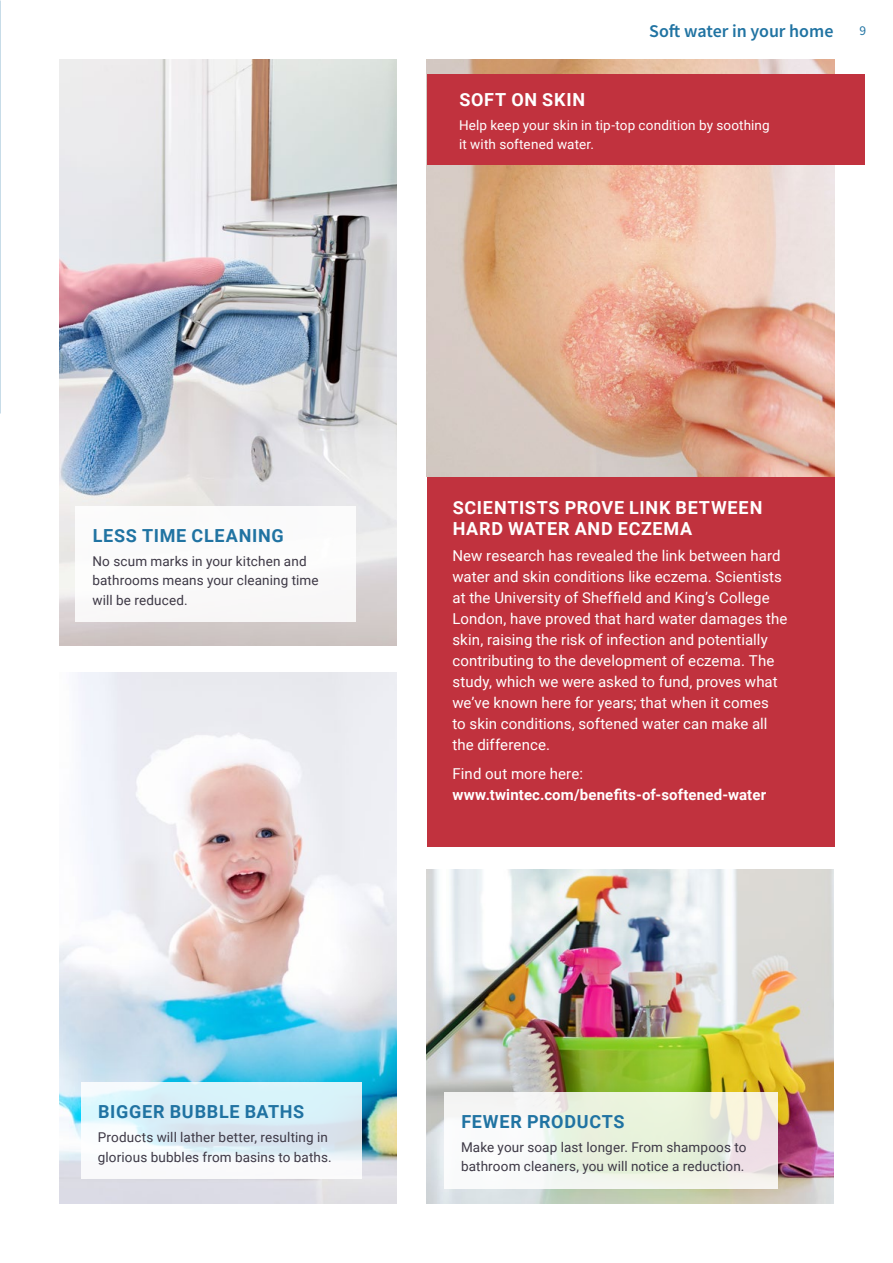
<style>
.page{position:relative;width:893px;height:1263px;background:#fff}
.page>*{position:absolute;margin:0;border:0;box-sizing:border-box;transform-origin:0 0}
.t1{font:700 18px/21px "Roboto";letter-spacing:.04em;color:#fff}
.t2{font:700 18px "Roboto";letter-spacing:.04em;color:#2073a2}
.t3{font:600 18px "Source Sans Pro";letter-spacing:-.005em;color:#2073a2}
.t4{font:15px/21px "Roboto";letter-spacing:.005em;color:#fff}
.t5{font:700 15px "Roboto";letter-spacing:.01em;color:#fff}
.t6{font:13.5px/19.5px "Roboto";letter-spacing:.01em;color:#3d3845}
.t7{font:13.5px/19.5px "Roboto";letter-spacing:.01em;color:#fff}
.t8{font:13.5px "Source Sans Pro";color:#2073a2}
</style>
<div class="page">
<div style="left:427px;top:476px;width:407px;height:371px;background:#c1323e"></div>
<img style="left:60px;top:673px;width:337px;height:530px">
<img style="left:427px;top:869px;width:406px;height:334px">
<img style="left:427px;top:60px;width:407px;height:416px">
<img style="left:60px;top:60px;width:337px;height:586px">
<div style="left:75px;top:506px;width:281px;height:116px;background:#fff"></div>
<svg style="left:81px;top:1082px;width:280px;height:96px"></svg>
<svg style="left:444px;top:1092px;width:334px;height:96px"></svg>
<div style="left:427px;top:74px;width:438px;height:91px;background:#c1323e"></div>
<p class="t3" style="left:649px;top:19px;width:186px">Soft water in your home</p>
<p class="t8" style="left:859px;top:22px;width:8px">9</p>
<p class="t1" style="left:459px;top:88px;width:127px">SOFT ON SKIN</p>
<p class="t7" style="left:459px;top:115px;width:312px">Help keep your skin in tip-top condition by soothing it with softened water.</p>
<p class="t2" style="left:93px;top:523px;width:192px">LESS TIME CLEANING</p>
<p class="t6" style="left:92px;top:551px;width:228px">No scum marks in your kitchen and bathrooms means your cleaning time will be reduced.</p>
<p class="t2" style="left:98px;top:1099px;width:208px">BIGGER BUBBLE BATHS</p>
<p class="t6" style="left:98px;top:1127px;width:235px">Products will lather better, resulting in glorious bubbles from basins to baths.</p>
<p class="t1" style="left:453px;top:497px;width:311px">SCIENTISTS PROVE LINK BETWEEN<br>HARD WATER AND ECZEMA</p>
<p class="t4" style="left:452px;top:544px;width:336px">New research has revealed the link between hard water and skin conditions like eczema. Scientists at the University of Sheffield and King’s College London, have proved that hard water damages the skin, raising the risk of infection and potentially contributing to the development of eczema. The study, which we were asked to fund, proves what we’ve known here for years; that when it comes<br>to skin conditions, softened water can make all the difference.</p>
<p class="t4" style="left:452px;top:763px;width:132px">Find out more here:</p>
<p class="t5" style="left:452px;top:784px;width:315px">www.twintec.com/benefits-of-softened-water</p>
<p class="t2" style="left:461px;top:1109px;width:165px">FEWER PRODUCTS</p>
<p class="t6" style="left:461px;top:1137px;width:287px">Make your soap last longer. From shampoos to bathroom cleaners, you will notice a reduction.</p>
</div>
